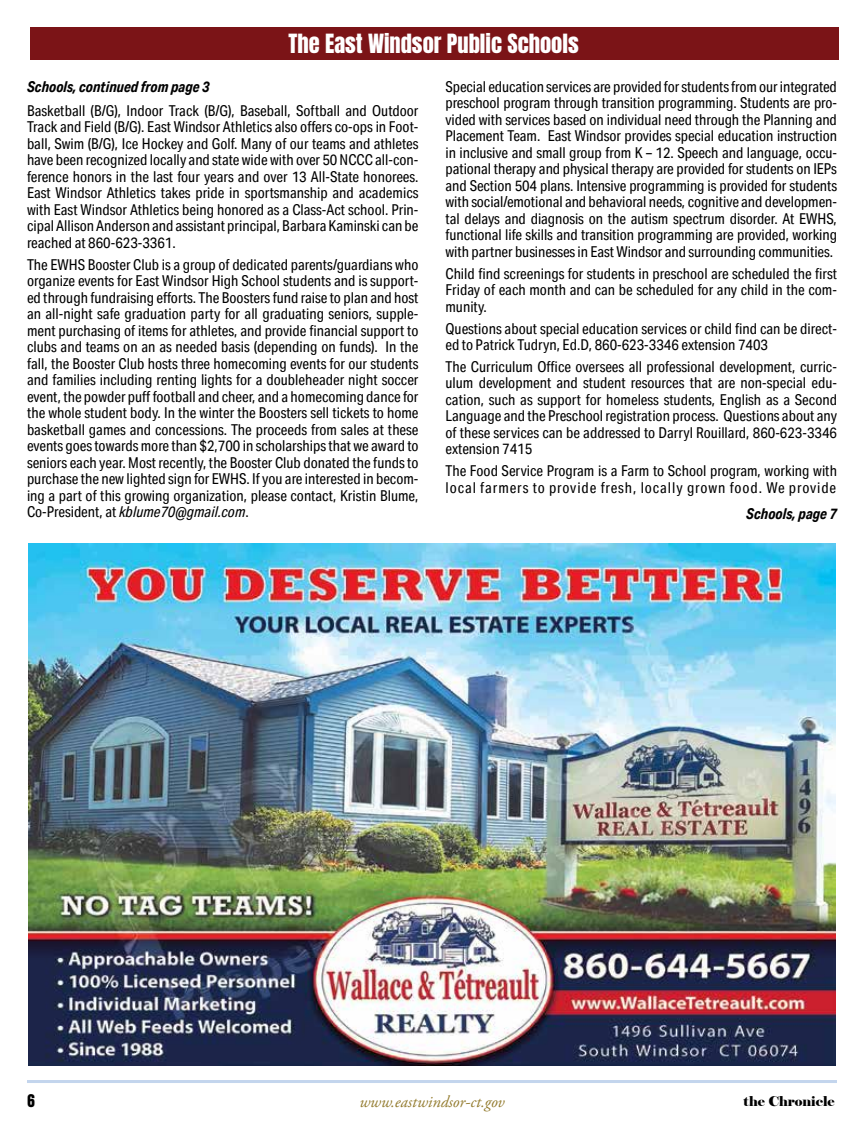
<style>
.page{position:relative;width:864px;height:1134px;background:#fff}
.page>*{position:absolute;margin:0;border:0;box-sizing:border-box;transform-origin:0 0}
.t1{font:22.5px "Anton";color:#fff}
.t2{font:19.5px "Anzeigen Gro";color:#000}
.t3{font:italic 16.5px "Adobe Garamond Pro";color:#937b2e}
.t4{font:15px/16.5px "Aktiv Grotesk Cd";color:#000;text-align:justify}
.t5{font:15px/16.5px "Aktiv Grotesk Cd";letter-spacing:.03em;color:#000}
.t6{font:italic 700 15px "Aktiv Grotesk Cd";color:#000}
.t7{font:13.5px "Elephant";color:#000}
.s1{font-style:italic}
</style>
<div class="page">
<hr style="left:27px;top:1080px;width:810px;height:3px;background:#c3d5ed">
<img style="left:29px;top:543px;width:806px;height:523px">
<div style="left:30px;top:27px;width:808px;height:33px;background:#7b1417"></div>
<h1 class="t1" style="left:289px;top:32px;width:292px">The East Windsor Public Schools</h1>
<p class="t6" style="left:27px;top:77px;width:184px">Schools, continued from page 3</p>
<p class="t4" style="left:27px;top:102px;width:393px">Basketball (B/G), Indoor Track (B/G), Baseball, Softball and Outdoor Track and Field (B/G). East Windsor Athletics also offers co-ops in Foot&shy;ball, Swim (B/G), Ice Hockey and Golf. Many of our teams and athletes have been recognized locally and state wide with over 50 NCCC all-con&shy;ference honors in the last four years and over 13 All-State honorees.<br>East Windsor Athletics takes pride in sportsmanship and academics with East Windsor Athletics being honored as a Class-Act school. Prin&shy;cipal Allison Anderson and assistant principal, Barbara Kaminski can be reached at 860-623-3361.</p>
<p class="t4" style="left:27px;top:256px;width:393px">The EWHS Booster Club is a group of dedicated parents/guardians who organize events for East Windsor High School students and is support&shy;ed through fundraising efforts. The Boosters fund raise to plan and host an all-night safe graduation party for all graduating seniors, supple&shy;ment purchasing of items for athletes, and provide financial support to clubs and teams on an as needed basis (depending on funds). In the fall, the Booster Club hosts three homecoming events for our students and families including renting lights for a doubleheader night soccer event, the powder puff football and cheer, and a homecoming dance for the whole student body. In the winter the Boosters sell tickets to home basketball games and concessions. The proceeds from sales at these events goes towards more than $2,700 in scholarships that we award to seniors each year. Most recently, the Booster Club donated the funds to purchase the new lighted sign for EWHS. If you are interested in becom&shy;ing a part of this growing organization, please contact, Kristin Blume, Co-President, at <span class="s1">kblume70@gmail.com</span>.</p>
<p class="t4" style="left:446px;top:78px;width:393px">Special education services are provided for students from our integrated preschool program through transition programming. Students are pro&shy;vided with services based on individual need through the Planning and Placement Team. East Windsor provides special education instruction in inclusive and small group from K – 12. Speech and language, occu&shy;pational therapy and physical therapy are provided for students on IEPs and Section 504 plans. Intensive programming is provided for students with social/emotional and behavioral needs, cognitive and developmen&shy;tal delays and diagnosis on the autism spectrum disorder. At EWHS, functional life skills and transition programming are provided, working with partner businesses in East Windsor and surrounding communities.</p>
<p class="t4" style="left:446px;top:265px;width:393px">Child find screenings for students in preschool are scheduled the first Friday of each month and can be scheduled for any child in the com&shy;munity.</p>
<p class="t4" style="left:446px;top:320px;width:393px">Questions about special education services or child find can be direct&shy;ed to Patrick Tudryn, Ed.D, 860-623-3346 extension 7403</p>
<p class="t4" style="left:446px;top:358px;width:393px">The Curriculum Office oversees all professional development, curric&shy;ulum development and student resources that are non-special edu&shy;cation, such as support for homeless students, English as a Second Language and the Preschool registration process. Questions about any of these services can be addressed to Darryl Rouillard, 860-623-3346 extension 7415</p>
<p class="t5" style="left:446px;top:463px;width:393px">The Food Service Program is a Farm to School program, working with local farmers to provide fresh, locally grown food. We provide</p>
<p class="t6" style="left:746px;top:504px;width:92px">Schools, page 7</p>
<h2 class="t2" style="left:27px;top:1090px;width:9px">6</h2>
<p class="t3" style="left:359px;top:1092px;width:147px">www.eastwindsor-ct.gov</p>
<p class="t7" style="left:744px;top:1093px;width:93px">the Chronicle</p>
</div>
